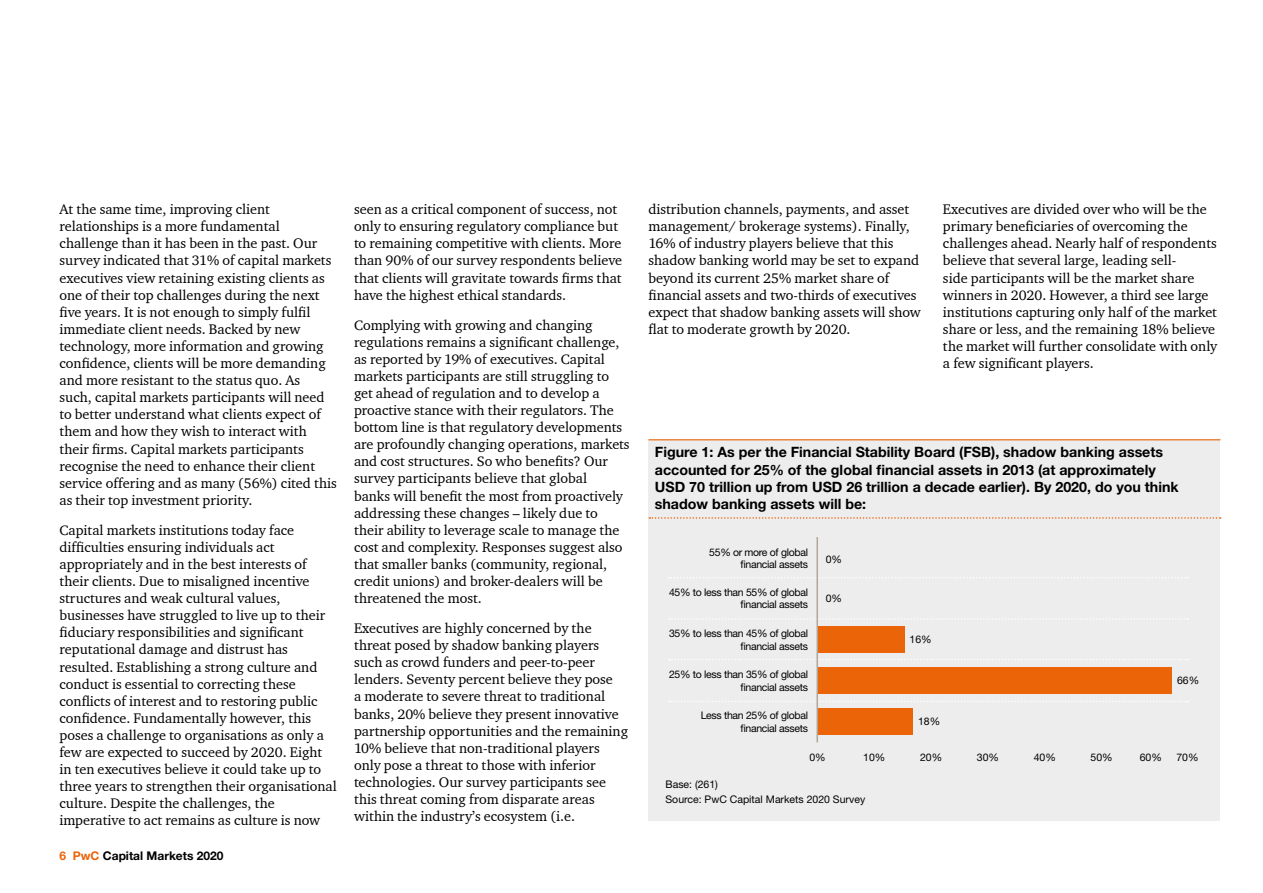
<style>
.page{position:relative;width:1263px;height:893px;background:#fff}
.page>*{position:absolute;margin:0;border:0;box-sizing:border-box;transform-origin:0 0}
.t1{font:14.25px/17.1px "Charter ITC";color:#000}
.t2{font:700 14.25px/17.1px "Helvetica Neue";color:#000}
.t3{font:700 12px "Helvetica Neue";color:#000}
.t4{font:10.5px/12.8px "Helvetica Neue";letter-spacing:-.03em;color:#000;text-align:right}
.t5{font:10.5px/15px "Helvetica Neue";color:#000}
.s1{color:#ec6408}
</style>
<div class="page">
<div style="left:648px;top:439px;width:572px;height:381px;background:#ededed"></div>
<hr style="left:648px;top:439px;width:572px;height:1px;background:#ec6408">
<svg style="left:649px;top:517px;width:572px;height:2px"></svg>
<svg style="left:669px;top:618px;width:519px;height:2px"></svg>
<svg style="left:669px;top:701px;width:519px;height:1px"></svg>
<svg style="left:669px;top:659px;width:519px;height:1px"></svg>
<svg style="left:668px;top:577px;width:520px;height:1px"></svg>
<div style="left:817px;top:668px;width:355px;height:26px;background:#ec6408"></div>
<div style="left:817px;top:626px;width:88px;height:26px;background:#ec6408"></div>
<div style="left:817px;top:709px;width:96px;height:26px;background:#ec6408"></div>
<hr style="left:816px;top:537px;width:2px;height:205px;background:#b0a69d">
<p class="t1" style="left:60px;top:200px;width:279px">At the same time, improving client relationships is a more fundamental challenge than it has been in the past. Our survey indicated that 31% of capital markets executives view retaining existing clients as one of their top challenges during the next five years. It is not enough to simply fulfil immediate client needs. Backed by new technology, more information and growing confidence, clients will be more demanding and more resistant to the status quo. As<br>such, capital markets participants will need to better understand what clients expect of them and how they wish to interact with their firms. Capital markets participants recognise the need to enhance their client service offering and as many (56%) cited this as their top investment priority.</p>
<p class="t1" style="left:60px;top:521px;width:279px">Capital markets institutions today face difficulties ensuring individuals act appropriately and in the best interests of their clients. Due to misaligned incentive structures and weak cultural values, businesses have struggled to live up to their fiduciary responsibilities and significant reputational damage and distrust has resulted. Establishing a strong culture and conduct is essential to correcting these conflicts of interest and to restoring public confidence. Fundamentally however, this poses a challenge to organisations as only a few are expected to succeed by 2020. Eight in ten executives believe it could take up to three years to strengthen their organisational culture. Despite the challenges, the imperative to act remains as culture is now</p>
<p class="t3" style="left:60px;top:848px;width:166px"><span class="s1">6 PwC</span> Capital Markets 2020</p>
<p class="t1" style="left:354px;top:200px;width:270px">seen as a critical component of success, not only to ensuring regulatory compliance but to remaining competitive with clients. More than 90% of our survey respondents believe that clients will gravitate towards firms that have the highest ethical standards.</p>
<p class="t1" style="left:354px;top:316px;width:277px">Complying with growing and changing regulations remains a significant challenge, as reported by 19% of executives. Capital markets participants are still struggling to get ahead of regulation and to develop a proactive stance with their regulators. The bottom line is that regulatory developments are profoundly changing operations, markets and cost structures. So who benefits? Our survey participants believe that global<br>banks will benefit the most from proactively addressing these changes – likely due to their ability to leverage scale to manage the cost and complexity. Responses suggest also that smaller banks (community, regional, credit unions) and broker-dealers will be threatened the most.</p>
<p class="t1" style="left:354px;top:619px;width:276px">Executives are highly concerned by the threat posed by shadow banking players such as crowd funders and peer-to-peer lenders. Seventy percent believe they pose<br>a moderate to severe threat to traditional banks, 20% believe they present innovative partnership opportunities and the remaining 10% believe that non-traditional players only pose a threat to those with inferior technologies. Our survey participants see this threat coming from disparate areas within the industry’s ecosystem (i.e.</p>
<p class="t1" style="left:648px;top:200px;width:274px">distribution channels, payments, and asset management/ brokerage systems). Finally, 16% of industry players believe that this shadow banking world may be set to expand beyond its current 25% market share of financial assets and two-thirds of executives expect that shadow banking assets will show flat to moderate growth by 2020.</p>
<p class="t1" style="left:943px;top:200px;width:276px">Executives are divided over who will be the primary beneficiaries of overcoming the challenges ahead. Nearly half of respondents believe that several large, leading sell-<br>side participants will be the market share winners in 2020. However, a third see large institutions capturing only half of the market share or less, and the remaining 18% believe the market will further consolidate with only a few significant players.</p>
<p class="t2" style="left:655px;top:443px;width:525px">Figure 1: As per the Financial Stability Board (FSB), shadow banking assets accounted for 25% of the global financial assets in 2013 (at approximately USD 70 trillion up from USD 26 trillion a decade earlier). By 2020, do you think shadow banking assets will be:</p>
<p class="t4" style="left:709px;top:545px;width:100px">55% or more of global financial assets</p>
<p class="t4" style="left:826px;top:553px;width:18px">0%</p>
<p class="t4" style="left:826px;top:591px;width:18px">0%</p>
<p class="t4" style="left:669px;top:585px;width:140px">45% to less than 55% of global financial assets</p>
<p class="t4" style="left:669px;top:627px;width:140px">35% to less than 45% of global financial assets</p>
<p class="t4" style="left:669px;top:668px;width:140px">25% to less than 35% of global financial assets</p>
<p class="t4" style="left:701px;top:709px;width:109px">Less than 25% of global financial assets</p>
<p class="t4" style="left:909px;top:632px;width:24px">16%</p>
<p class="t4" style="left:918px;top:714px;width:24px">18%</p>
<p class="t4" style="left:1177px;top:673px;width:24px">66%</p>
<p class="t4" style="left:809px;top:751px;width:18px">0%</p>
<p class="t4" style="left:863px;top:751px;width:24px">10%</p>
<p class="t4" style="left:920px;top:751px;width:24px">20%</p>
<p class="t4" style="left:977px;top:751px;width:24px">30%</p>
<p class="t4" style="left:1034px;top:751px;width:24px">40%</p>
<p class="t4" style="left:1090px;top:751px;width:24px">50%</p>
<p class="t4" style="left:1140px;top:751px;width:24px">60%</p>
<p class="t4" style="left:1176px;top:751px;width:24px">70%</p>
<p class="t5" style="left:665px;top:777px;width:201px">Base: (261)<br>Source: PwC Capital Markets 2020 Survey</p>
</div>
